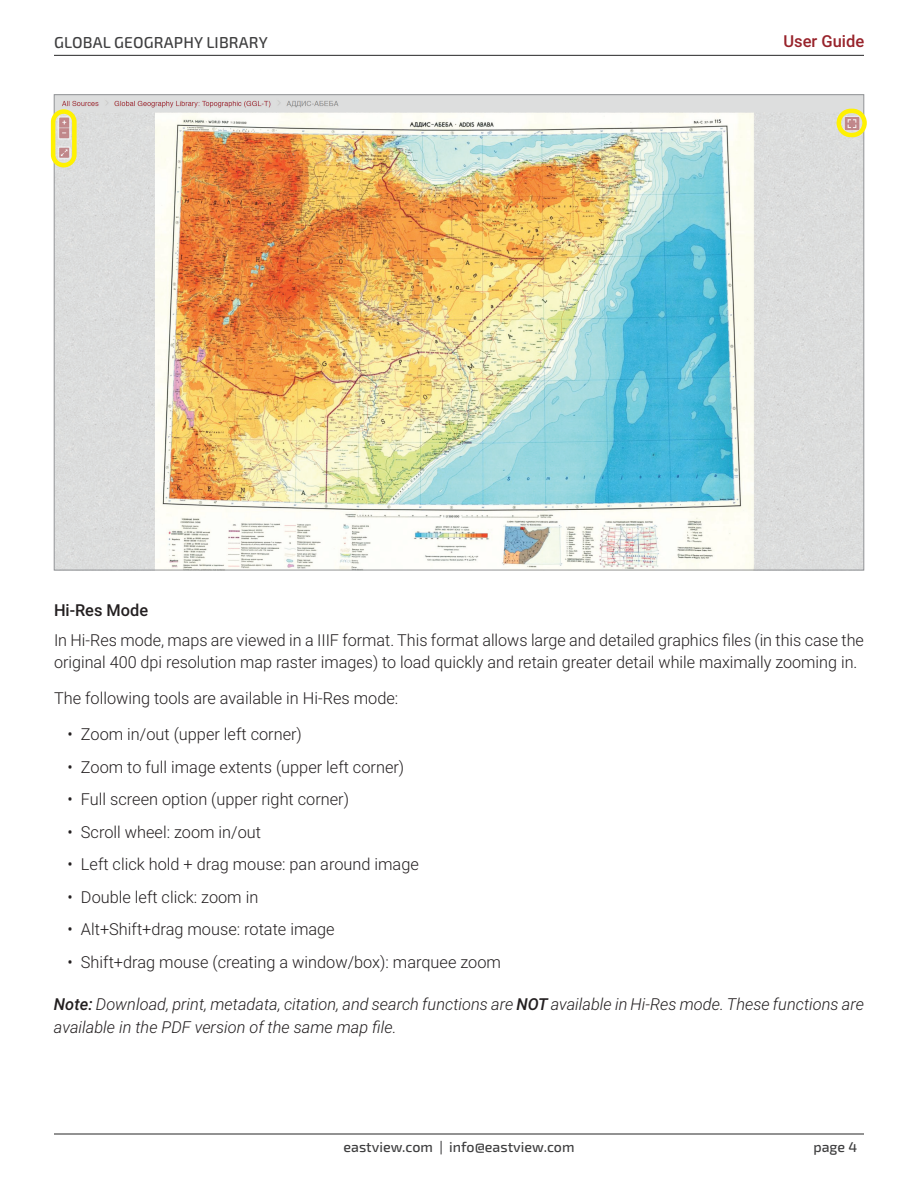
<style>
.page{position:relative;width:918px;height:1188px;background:#fff}
.page>*{position:absolute;margin:0;border:0;box-sizing:border-box;transform-origin:0 0}
.t1{font:300 16.5px/22.5px "Roboto";color:#231f20}
.t2{font:italic 300 16.5px/22.5px "Roboto";color:#231f20}
.t3{font:500 16.5px "Roboto";color:#231f20}
.t4{font:500 16.5px "Roboto";color:#98232b}
.t5{font:500 15.75px "Exo 2.0";letter-spacing:.01em;color:#3e3e3f}
.t6{font:500 14.25px "Exo 2.0";color:#3e3e3f}
.s1{font-weight:500}
</style>
<div class="page">
<hr style="left:54px;top:55px;width:810px;height:1px;background:#3e3e3f">
<hr style="left:54px;top:1133px;width:810px;height:2px;background:#3e3e3f">
<img style="left:56px;top:96px;width:806px;height:472px">
<div style="left:51px;top:109px;width:26px;height:58px;border:4px solid #fff101;border-radius:11px"></div>
<div style="left:837px;top:109px;width:30px;height:28px;border:4px solid #fff101;border-radius:12px"></div>
<p class="t5" style="left:54px;top:33px;width:215px">GLOBAL GEOGRAPHY LIBRARY</p>
<p class="t4" style="left:784px;top:30px;width:82px">User Guide</p>
<p class="t3" style="left:54px;top:599px;width:96px">Hi-Res Mode</p>
<p class="t1" style="left:54px;top:628px;width:812px">In Hi-Res mode, maps are viewed in a IIIF format. This format allows large and detailed graphics files (in this case the original 400 dpi resolution map raster images) to load quickly and retain greater detail while maximally zooming in.</p>
<p class="t1" style="left:54px;top:686px;width:346px">The following tools are available in Hi-Res mode:</p>
<p class="t1" style="left:67px;top:722px;width:236px">• Zoom in/out (upper left corner)</p>
<p class="t1" style="left:67px;top:755px;width:338px">• Zoom to full image extents (upper left corner)</p>
<p class="t1" style="left:67px;top:787px;width:283px">• Full screen option (upper right corner)</p>
<p class="t1" style="left:67px;top:820px;width:195px">• Scroll wheel: zoom in/out</p>
<p class="t1" style="left:67px;top:852px;width:353px">• Left click hold + drag mouse: pan around image</p>
<p class="t1" style="left:67px;top:885px;width:192px">• Double left click: zoom in</p>
<p class="t1" style="left:67px;top:917px;width:269px">• Alt+Shift+drag mouse: rotate image</p>
<p class="t1" style="left:67px;top:950px;width:435px">• Shift+drag mouse (creating a window/box): marquee zoom</p>
<p class="t2" style="left:54px;top:993px;width:811px"><span class="s1">Note:</span> Download, print, metadata, citation, and search functions are <span class="s1">NOT</span> available in Hi-Res mode. These functions are available in the PDF version of the same map file.</p>
<p class="t6" style="left:344px;top:1139px;width:232px">eastview.com | info@eastview.com</p>
<p class="t6" style="left:813px;top:1139px;width:45px">page 4</p>
</div>
